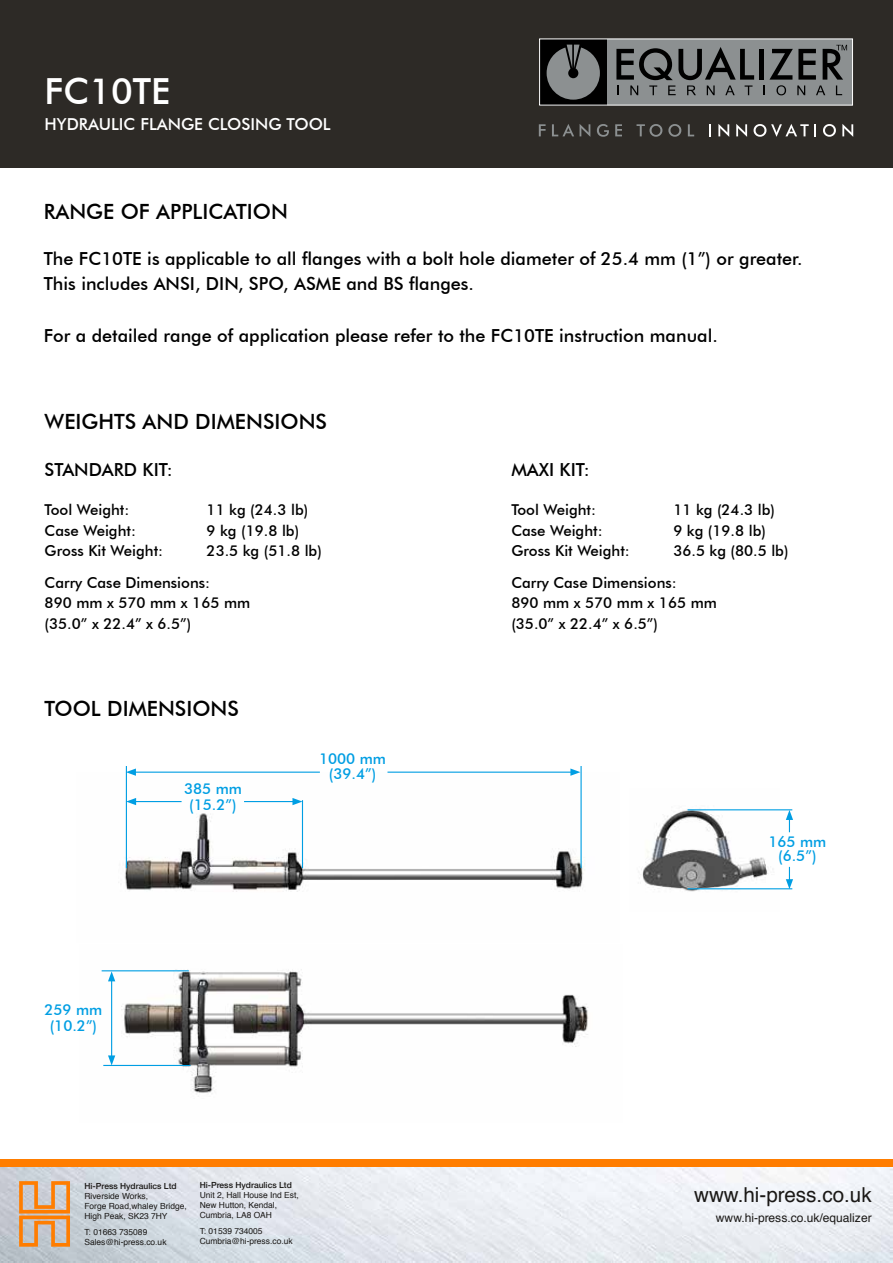
<style>
.page{position:relative;width:893px;height:1263px;background:#fff}
.page>*{position:absolute;margin:0;border:0;box-sizing:border-box;transform-origin:0 0}
.t1{font:500 36px "Futura BT";color:#fff}
.t2{font:500 21px "Futura BT";color:#000}
.t3{font:20.55px "Helvetica";color:#1a1816}
.t4{font:500 18px/25.8px "Futura BT";color:#000}
.t5{font:500 16.5px "Futura BT";color:#fff}
.t6{font:500 15px/32.7px "Futura BT";color:#000}
.t7{font:500 15px/15.3px "Futura BT";color:#009ee3;text-align:center}
.t8{font:12px "Helvetica";color:#1a1816}
.t9{font:8.4px/10.1px "Helvetica";color:#1a1816}
.t10{font:500 8.4px "Helvetica Neue";color:#1a1816}
</style>
<div class="page">
<img style="left:0;top:1167px;width:893px;height:96px">
<div style="left:0;top:1159px;width:893px;height:8px;background:#ff7d00"></div>
<svg style="left:19px;top:1181px;width:51px;height:66px"></svg>
<div style="left:0;top:0;width:893px;height:167px;background:#2d2a26"></div>
<svg style="left:539px;top:124px;width:7px;height:12px"></svg>
<svg style="left:552px;top:124px;width:22px;height:12px"></svg>
<svg style="left:580px;top:124px;width:10px;height:13px"></svg>
<svg style="left:597px;top:124px;width:12px;height:13px"></svg>
<svg style="left:615px;top:124px;width:7px;height:12px"></svg>
<svg style="left:636px;top:124px;width:26px;height:13px"></svg>
<svg style="left:668px;top:124px;width:13px;height:13px"></svg>
<svg style="left:688px;top:124px;width:6px;height:12px"></svg>
<svg style="left:709px;top:124px;width:2px;height:12px"></svg>
<svg style="left:718px;top:124px;width:11px;height:13px"></svg>
<svg style="left:736px;top:124px;width:11px;height:13px"></svg>
<svg style="left:754px;top:124px;width:62px;height:13px"></svg>
<svg style="left:823px;top:124px;width:13px;height:13px"></svg>
<svg style="left:842px;top:124px;width:11px;height:13px"></svg>
<svg style="left:539px;top:38px;width:314px;height:68px"></svg>
<img style="left:641px;top:810px;width:138px;height:82px">
<hr style="left:687px;top:809px;width:105px;height:1px;background:#009ee3">
<hr style="left:687px;top:888px;width:105px;height:1px;background:#009ee3">
<svg style="left:786px;top:867px;width:7px;height:22px"></svg>
<svg style="left:786px;top:810px;width:7px;height:22px"></svg>
<img style="left:125px;top:772px;width:458px;height:120px">
<hr style="left:126px;top:766px;width:1px;height:102px;background:#009ee3">
<hr style="left:302px;top:800px;width:1px;height:68px;background:#009ee3">
<hr style="left:580px;top:766px;width:2px;height:102px;background:#009ee3">
<hr style="left:244px;top:801px;width:51px;height:1px;background:#009ee3">
<svg style="left:292px;top:798px;width:10px;height:7px"></svg>
<hr style="left:134px;top:801px;width:48px;height:1px;background:#009ee3">
<svg style="left:127px;top:798px;width:9px;height:7px"></svg>
<hr style="left:387px;top:771px;width:186px;height:2px;background:#009ee3">
<svg style="left:570px;top:768px;width:10px;height:8px"></svg>
<hr style="left:134px;top:771px;width:186px;height:2px;background:#009ee3">
<svg style="left:127px;top:768px;width:9px;height:8px"></svg>
<img style="left:101px;top:969px;width:488px;height:126px">
<hr style="left:102px;top:970px;width:87px;height:1px;background:#009ee3">
<hr style="left:103px;top:1065px;width:87px;height:1px;background:#009ee3">
<hr style="left:111px;top:979px;width:1px;height:79px;background:#009ee3">
<svg style="left:108px;top:1055px;width:7px;height:10px"></svg>
<svg style="left:108px;top:971px;width:7px;height:10px"></svg>
<h1 class="t1" style="left:45px;top:69px;width:127px">FC10TE</h1>
<p class="t5" style="left:45px;top:114px;width:288px">HYDRAULIC FLANGE CLOSING TOOL</p>
<h2 class="t2" style="left:44px;top:199px;width:246px">RANGE OF APPLICATION</h2>
<p class="t4" style="left:44px;top:245px;width:760px">The FC10TE is applicable to all flanges with a bolt hole diameter of 25.4 mm (1”) or greater.<br>This includes ANSI, DIN, SPO, ASME and BS flanges.</p>
<p class="t4" style="left:44px;top:323px;width:676px">For a detailed range of application please refer to the FC10TE instruction manual.</p>
<h2 class="t2" style="left:45px;top:409px;width:284px">WEIGHTS AND DIMENSIONS</h2>
<p class="t4" style="left:45px;top:457px;width:130px">STANDARD KIT:</p>
<p class="t6" style="left:45px;top:494px;width:86px">Tool Weight:</p>
<p class="t6" style="left:207px;top:494px;width:103px">11 kg (24.3 lb)</p>
<p class="t6" style="left:45px;top:514px;width:93px">Case Weight:</p>
<p class="t6" style="left:207px;top:514px;width:94px">9 kg (19.8 lb)</p>
<p class="t6" style="left:45px;top:534px;width:120px">Gross Kit Weight:</p>
<p class="t6" style="left:45px;top:534px;width:279px;text-indent:162px">23.5 kg (51.8 lb)<br>Carry Case Dimensions:</p>
<p class="t6" style="left:45px;top:593px;width:207px;line-height:20.1px">890 mm x 570 mm x 165 mm (35.0” x 22.4” x 6.5”)</p>
<h2 class="t2" style="left:45px;top:696px;width:196px">TOOL DIMENSIONS</h2>
<p class="t7" style="left:184px;top:781px;width:59px">385 mm (15.2”)</p>
<p class="t7" style="left:319px;top:750px;width:69px">1000 mm (39.4”)</p>
<p class="t7" style="left:44px;top:1002px;width:59px">259 mm (10.2”)</p>
<p class="t10" style="left:84px;top:1179px;width:94px">Hi-Press Hydraulics Ltd</p>
<p class="t9" style="left:84px;top:1191px;width:104px">Riverside Works,<br>Forge Road,whaley Bridge,<br>High Peak, SK23 7HY</p>
<p class="t9" style="left:84px;top:1227px;width:84px">T: 01663 735089<br>Sales@hi-press.co.uk</p>
<p class="t10" style="left:200px;top:1178px;width:94px">Hi-Press Hydraulics Ltd</p>
<p class="t9" style="left:200px;top:1190px;width:101px">Unit 2, Hall House Ind Est,<br>New Hutton, Kendal,<br>Cumbria, LA8 OAH</p>
<p class="t9" style="left:200px;top:1226px;width:94px">T: 01539 734005<br>Cumbria@hi-press.co.uk</p>
<p class="t4" style="left:511px;top:457px;width:80px">MAXI KIT:</p>
<p class="t6" style="left:511px;top:494px;width:86px">Tool Weight:</p>
<p class="t6" style="left:673px;top:494px;width:103px">11 kg (24.3 lb)</p>
<p class="t6" style="left:511px;top:514px;width:93px">Case Weight:</p>
<p class="t6" style="left:673px;top:514px;width:94px">9 kg (19.8 lb)</p>
<p class="t6" style="left:511px;top:534px;width:120px">Gross Kit Weight:</p>
<p class="t6" style="left:511px;top:534px;width:279px;text-indent:162px">36.5 kg (80.5 lb)<br>Carry Case Dimensions:</p>
<p class="t6" style="left:511px;top:593px;width:207px;line-height:20.1px">890 mm x 570 mm x 165 mm (35.0” x 22.4” x 6.5”)</p>
<p class="t7" style="left:768px;top:835px;width:59px;line-height:13.6px">165 mm (6.5”)</p>
<h3 class="t3" style="left:694px;top:1179px;width:179px">www.hi-press.co.uk</h3>
<p class="t8" style="left:716px;top:1209px;width:157px">www.hi-press.co.uk/equalizer</p>
</div>
